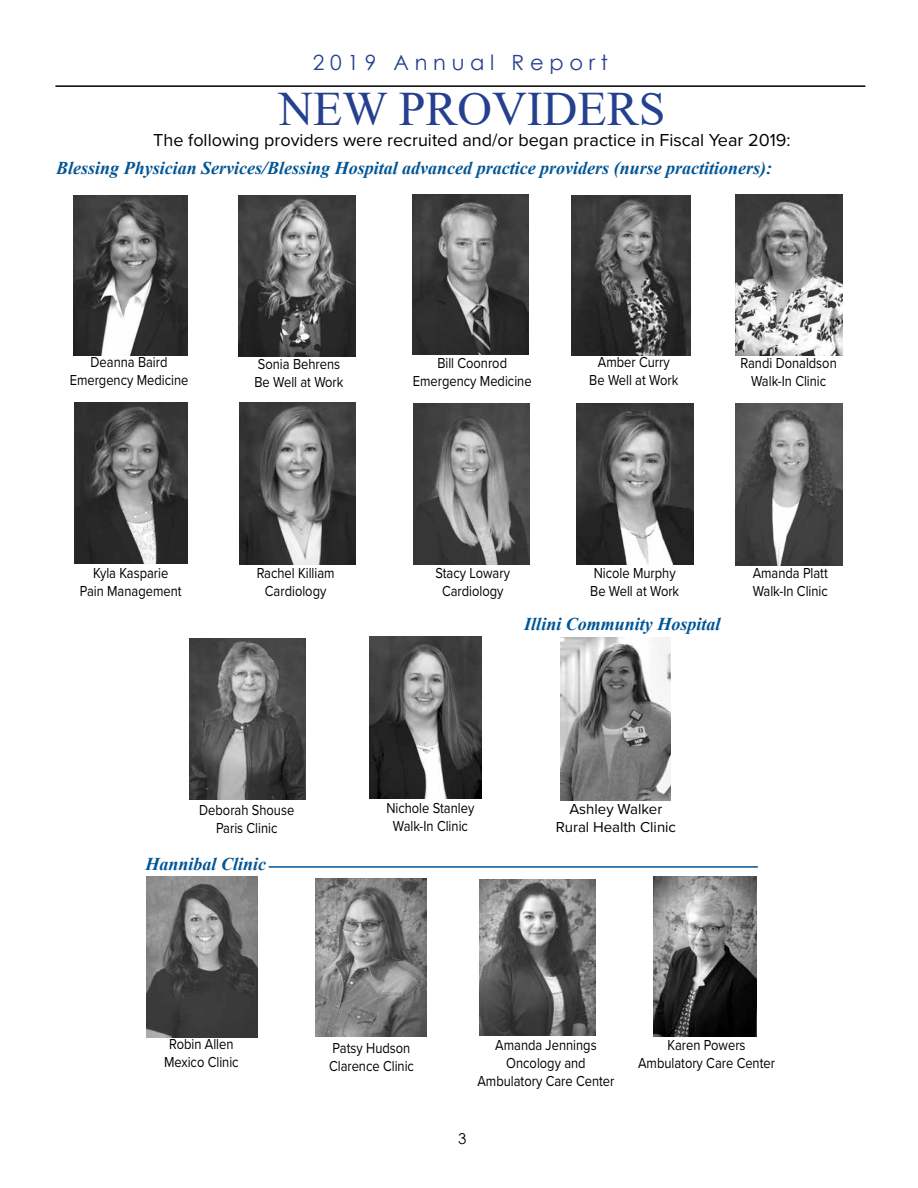
<style>
.page{position:relative;width:918px;height:1188px;background:#fff}
.page>*{position:absolute;margin:0;border:0;box-sizing:border-box;transform-origin:0 0}
.t1{font:48px "Times New Roman";color:#25408f}
.t2{font:21px "Century Gothic";letter-spacing:.27em;color:#25408f}
.t3{font:italic 700 18px "Times New Roman";color:#005596}
.t4{font:18px "Proxima Nova";color:#000}
.t5{font:15px/18px "Proxima Nova";color:#000;text-align:center;scale:.86 1}
.t6{font:15px/18px "Proxima Nova";color:#000;text-align:center}
.t7{font:15px "Century Gothic";color:#000}
</style>
<div class="page">
<hr style="left:55px;top:85px;width:810px;height:2px;background:#000">
<hr style="left:269px;top:866px;width:489px;height:2px;background:#005596">
<img style="left:73px;top:195px;width:114px;height:160px">
<img style="left:238px;top:195px;width:117px;height:161px">
<img style="left:413px;top:194px;width:115px;height:160px">
<img style="left:735px;top:195px;width:107px;height:161px">
<img style="left:74px;top:403px;width:114px;height:161px">
<img style="left:239px;top:403px;width:116px;height:162px">
<img style="left:413px;top:404px;width:117px;height:161px">
<img style="left:576px;top:403px;width:117px;height:162px">
<img style="left:735px;top:403px;width:107px;height:162px">
<img style="left:190px;top:638px;width:115px;height:161px">
<img style="left:560px;top:637px;width:110px;height:163px">
<img style="left:146px;top:877px;width:112px;height:160px">
<img style="left:316px;top:878px;width:110px;height:159px">
<img style="left:480px;top:879px;width:116px;height:157px">
<img style="left:654px;top:877px;width:103px;height:160px">
<img style="left:572px;top:195px;width:118px;height:160px">
<img style="left:370px;top:637px;width:112px;height:161px">
<h2 class="t2" style="left:313px;top:47px;width:296px">2019 Annual Report</h2>
<h1 class="t1" style="left:278px;top:75px;width:389px">NEW PROVIDERS</h1>
<p class="t4" style="left:153px;top:127px;width:639px">The following providers were recruited and/or began practice in Fiscal Year 2019:</p>
<p class="t3" style="left:56px;top:155px;width:718px">Blessing Physician Services/Blessing Hospital advanced practice providers (nurse practitioners):</p>
<p class="t5" style="left:70px;top:353px;width:140px">Deanna Baird<br>Emergency Medicine</p>
<p class="t5" style="left:255px;top:354px;width:105px;text-align:left">Sonia Behrens<br>Be Well at Work</p>
<p class="t5" style="left:413px;top:354px;width:140px">Bill Coonrod<br>Emergency Medicine</p>
<p class="t5" style="left:589px;top:353px;width:105px">Amber Curry<br>Be Well at Work</p>
<p class="t5" style="left:741px;top:354px;width:113px">Randi Donaldson<br>Walk-In Clinic</p>
<p class="t5" style="left:80px;top:563px;width:120px">Kyla Kasparie<br>Pain Management</p>
<p class="t5" style="left:257px;top:563px;width:92px">Rachel Killiam<br>Cardiology</p>
<p class="t5" style="left:436px;top:563px;width:88px">Stacy Lowary<br>Cardiology</p>
<p class="t5" style="left:590px;top:563px;width:105px;text-align:left">Nicole Murphy<br>Be Well at Work</p>
<p class="t5" style="left:753px;top:563px;width:89px;text-align:left">Amanda Platt<br>Walk-In Clinic</p>
<p class="t3" style="left:524px;top:611px;width:198px">Illini Community Hospital</p>
<p class="t5" style="left:199px;top:800px;width:112px">Deborah Shouse<br>Paris Clinic</p>
<p class="t5" style="left:386px;top:798px;width:104px">Nichole Stanley<br>Walk-In Clinic</p>
<p class="t6" style="left:556px;top:800px;width:122px">Ashley Walker<br>Rural Health Clinic</p>
<p class="t3" style="left:146px;top:851px;width:122px">Hannibal Clinic</p>
<p class="t5" style="left:164px;top:1035px;width:88px">Robin Allen<br>Mexico Clinic</p>
<p class="t5" style="left:329px;top:1038px;width:100px;text-align:left">Patsy Hudson<br>Clarence Clinic</p>
<p class="t5" style="left:477px;top:1036px;width:161px">Amanda Jennings<br>Oncology and<br>Ambulatory Care Center</p>
<p class="t7" style="left:458px;top:1128px;width:10px">3</p>
<p class="t5" style="left:638px;top:1035px;width:161px">Karen Powers<br>Ambulatory Care Center</p>
</div>
